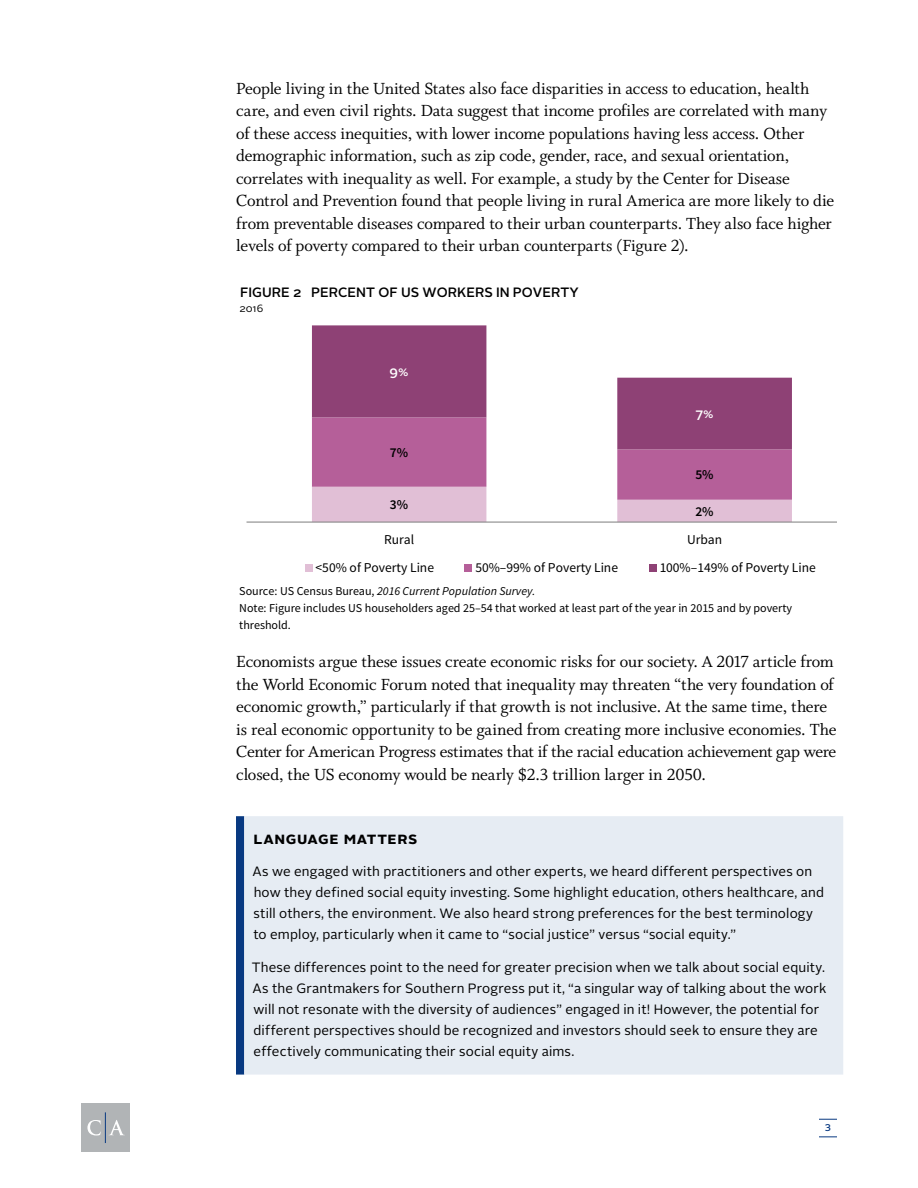
<style>
.page{position:relative;width:918px;height:1188px;background:#fff}
.page>*{position:absolute;margin:0;border:0;box-sizing:border-box;transform-origin:0 0}
.t1{font:18px/22.5px "Whitman";letter-spacing:-.01em;color:#000}
.t2{font:700 16.5px "Alright Sans";letter-spacing:.04em;color:#000}
.t3{font:13.5px/21px "Alright Sans";letter-spacing:.01em;color:#000}
.t4{font:13.5px "Source Sans Pro";color:#000}
.t5{font:500 13.5px "Alright Sans";color:#000}
.t6{font:600 13.5px "Source Sans Pro";color:#000}
.t7{font:500 13.5px "Alright Sans";color:#fff}
.t8{font:12.15px/16.8px "Source Sans Pro";letter-spacing:-.005em;color:#000}
.t9{font:10.5px "Alright Sans";color:#000}
.t10{font:500 9.75px "Alright Sans";color:#083981}
.s1{font-style:italic}
</style>
<div class="page">
<div style="left:236px;top:816px;width:8px;height:259px;background:#083981"></div>
<div style="left:244px;top:816px;width:599px;height:259px;background:#e6ecf3"></div>
<svg style="left:312px;top:449px;width:480px;height:73px"></svg>
<svg style="left:312px;top:325px;width:480px;height:124px"></svg>
<hr style="left:247px;top:522px;width:590px;height:1px;background:#868686">
<div style="left:305px;top:565px;width:7px;height:7px;background:#e1bfd6"></div>
<div style="left:465px;top:565px;width:7px;height:7px;background:#b55f99"></div>
<div style="left:649px;top:565px;width:7px;height:7px;background:#8e4175"></div>
<div style="left:81px;top:1103px;width:49px;height:49px;background:#b1b4b6"></div>
<svg style="left:87px;top:1120px;width:14px;height:16px"></svg>
<svg style="left:109px;top:1120px;width:15px;height:15px"></svg>
<hr style="left:105px;top:1112px;width:1px;height:31px;background:#083981">
<svg style="left:819px;top:1119px;width:18px;height:1px"></svg>
<svg style="left:819px;top:1137px;width:18px;height:1px"></svg>
<p class="t1" style="left:236px;top:77px;width:599px">People living in the United States also face disparities in access to education, health care, and even civil rights. Data suggest that income profiles are correlated with many of these access inequities, with lower income populations having less access. Other demographic information, such as zip code, gender, race, and sexual orientation, correlates with inequality as well. For example, a study by the Center for Disease Control and Prevention found that people living in rural America are more likely to die from preventable diseases compared to their urban counterparts. They also face higher levels of poverty compared to their urban counterparts (Figure 2).</p>
<p class="t5" style="left:240px;top:283px;width:340px">FIGURE 2 PERCENT OF US WORKERS IN POVERTY</p>
<p class="t9" style="left:239px;top:301px;width:25px">2016</p>
<p class="t7" style="left:390px;top:362px;width:21px">9%</p>
<p class="t6" style="left:390px;top:444px;width:20px">7%</p>
<p class="t6" style="left:390px;top:496px;width:20px">3%</p>
<p class="t7" style="left:695px;top:404px;width:20px">7%</p>
<p class="t6" style="left:695px;top:466px;width:20px">5%</p>
<p class="t6" style="left:695px;top:503px;width:20px">2%</p>
<p class="t4" style="left:384px;top:531px;width:32px">Rural</p>
<p class="t4" style="left:687px;top:531px;width:37px">Urban</p>
<p class="t4" style="left:316px;top:560px;width:120px">&lt;50% of Poverty Line</p>
<p class="t4" style="left:475px;top:560px;width:144px">50%–99% of Poverty Line</p>
<p class="t4" style="left:660px;top:560px;width:158px">100%–149% of Poverty Line</p>
<p class="t8" style="left:239px;top:583px;width:554px">Source: US Census Bureau, <span class="s1">2016 Current Population Survey.<br></span>Note: Figure includes US householders aged 25–54 that worked at least part of the year in 2015 and by poverty threshold.</p>
<p class="t1" style="left:236px;top:651px;width:602px">Economists argue these issues create economic risks for our society. A 2017 article from the World Economic Forum noted that inequality may threaten “the very foundation of economic growth,” particularly if that growth is not inclusive. At the same time, there is real economic opportunity to be gained from creating more inclusive economies. The Center for American Progress estimates that if the racial education achievement gap were closed, the US economy would be nearly $2.3 trillion larger in 2050.</p>
<p class="t2" style="left:253px;top:827px;width:166px">Language Matters</p>
<p class="t3" style="left:253px;top:861px;width:573px">As we engaged with practitioners and other experts, we heard different perspectives on how they defined social equity investing. Some highlight education, others healthcare, and still others, the environment. We also heard strong preferences for the best terminology to employ, particularly when it came to “social justice” versus “social equity.”</p>
<p class="t3" style="left:252px;top:957px;width:576px">These differences point to the need for greater precision when we talk about social equity.<br>As the Grantmakers for Southern Progress put it, “a singular way of talking about the work will not resonate with the diversity of audiences” engaged in it! However, the potential for different perspectives should be recognized and investors should seek to ensure they are effectively communicating their social equity aims.</p>
<p class="t10" style="left:825px;top:1121px;width:8px">3</p>
</div>
